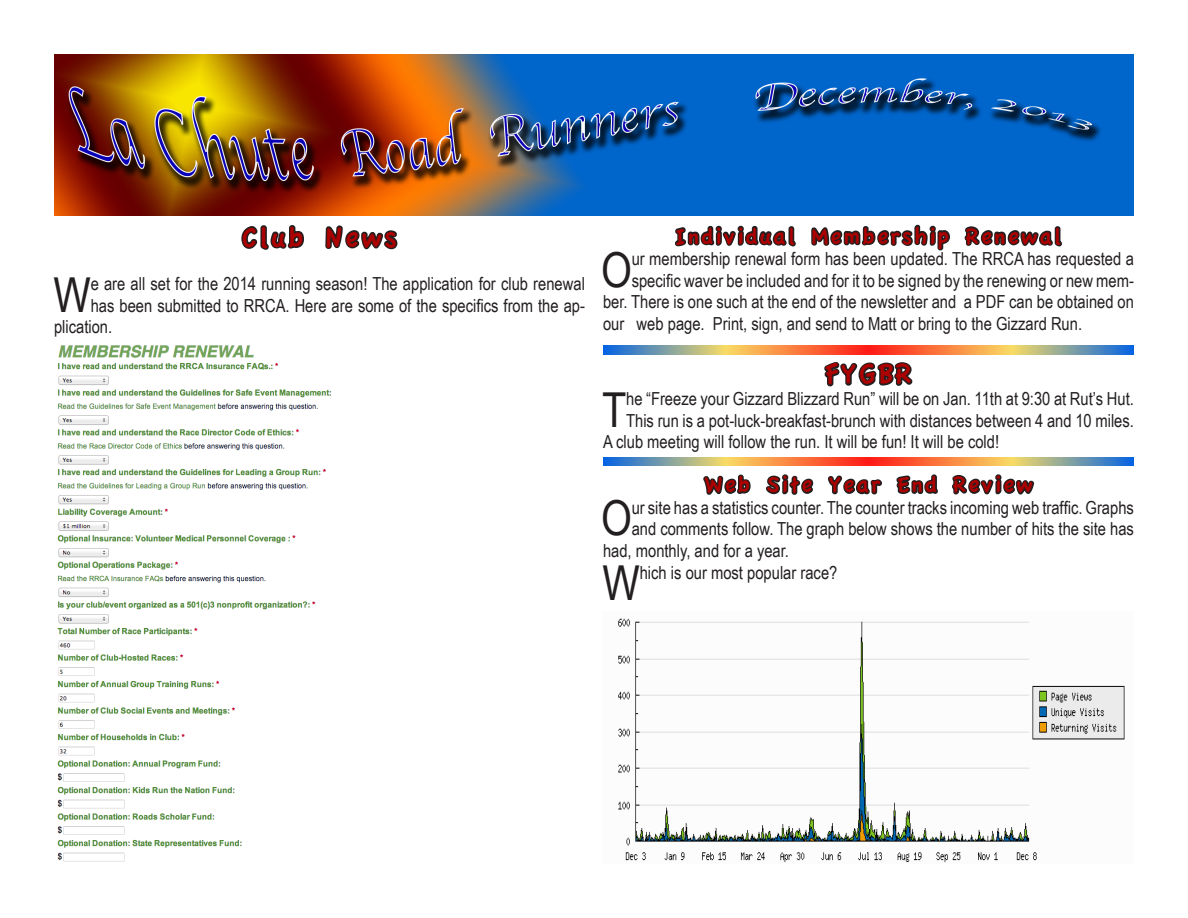
<style>
.page{position:relative;width:1188px;height:918px;background:#fff}
.page>*{position:absolute;margin:0;border:0;box-sizing:border-box;transform-origin:0 0}
.t1{font:48.15px "Arial Narrow";color:#231f20}
.Heading{font:30px "Apple Casual";letter-spacing:.075em;color:#ad0000}
.Author{font:24px "Apple Casual";letter-spacing:.075em;color:#ad0000}
.t2{font:18px "Arial Narrow";color:#231f20}
</style>
<div class="page">
<img style="left:54px;top:54px;width:1080px;height:162px">
<img style="left:618px;top:618px;width:507px;height:245px">
<svg style="left:241px;top:225px;width:63px;height:25px"></svg>
<svg style="left:324px;top:54px;width:76px;height:196px;background:#a84a29"></svg>
<img style="left:57px;top:344px;width:274px;height:518px">
<svg style="left:672px;top:215px;width:126px;height:32px"></svg>
<svg style="left:810px;top:70px;width:142px;height:181px;background:#2771bc"></svg>
<svg style="left:964px;top:226px;width:98px;height:21px"></svg>
<svg style="left:822px;top:345px;width:93px;height:42px"></svg>
<svg style="left:703px;top:474px;width:48px;height:21px"></svg>
<svg style="left:766px;top:474px;width:48px;height:21px"></svg>
<svg style="left:828px;top:475px;width:54px;height:20px"></svg>
<svg style="left:896px;top:474px;width:42px;height:20px"></svg>
<svg style="left:952px;top:474px;width:83px;height:21px"></svg>
<svg style="left:603px;top:346px;width:531px;height:8px;background:#c18a6d"></svg>
<svg style="left:603px;top:457px;width:531px;height:9px;background:#c18a6d"></svg>
<p class="Heading" style="left:242px;top:221px;width:157px">Club News</p>
<p class="t1" style="left:53px;top:259px;width:39px">W</p>
<p class="t2" style="left:91px;top:270px;width:496px">e are all set for the 2014 running season! The application for club renewal</p>
<p class="t2" style="left:91px;top:292px;width:496px">has been submitted to RRCA. Here are some of the specifics from the ap-</p>
<p class="t2" style="left:54px;top:314px;width:60px">plication.</p>
<p class="Author" style="left:676px;top:223px;width:387px">Individual Membership Renewal</p>
<p class="t1" style="left:601px;top:235px;width:32px">O</p>
<p class="t2" style="left:632px;top:246px;width:504px">ur membership renewal form has been updated. The RRCA has requested a</p>
<p class="t2" style="left:632px;top:267px;width:504px">specific waver be included and for it to be signed by the renewing or new mem-</p>
<p class="t2" style="left:603px;top:289px;width:532px">ber. There is one such at the end of the newsletter and a PDF can be obtained on</p>
<p class="t2" style="left:603px;top:311px;width:481px">our web page. Print, sign, and send to Matt or bring to the Gizzard Run.</p>
<p class="Heading" style="left:825px;top:358px;width:88px">FYGBR</p>
<p class="t1" style="left:602px;top:374px;width:26px">T</p>
<p class="t2" style="left:626px;top:386px;width:509px">he “Freeze your Gizzard Blizzard Run” will be on Jan. 11th at 9:30 at Rut’s Hut.</p>
<p class="t2" style="left:626px;top:407px;width:509px">This run is a pot-luck-breakfast-brunch with distances between 4 and 10 miles.</p>
<p class="t2" style="left:603px;top:429px;width:398px">A club meeting will follow the run. It will be fun! It will be cold!</p>
<p class="Author" style="left:704px;top:472px;width:331px">Web Site Year End Review</p>
<p class="t1" style="left:601px;top:483px;width:32px">O</p>
<p class="t2" style="left:632px;top:494px;width:504px">ur site has a statistics counter. The counter tracks incoming web traffic. Graphs</p>
<p class="t2" style="left:632px;top:516px;width:504px">and comments follow. The graph below shows the number of hits the site has</p>
<p class="t2" style="left:603px;top:537px;width:188px">had, monthly, and for a year.</p>
<p class="t1" style="left:602px;top:548px;width:39px">W</p>
<p class="t2" style="left:640px;top:559px;width:199px">hich is our most popular race?</p>
</div>
